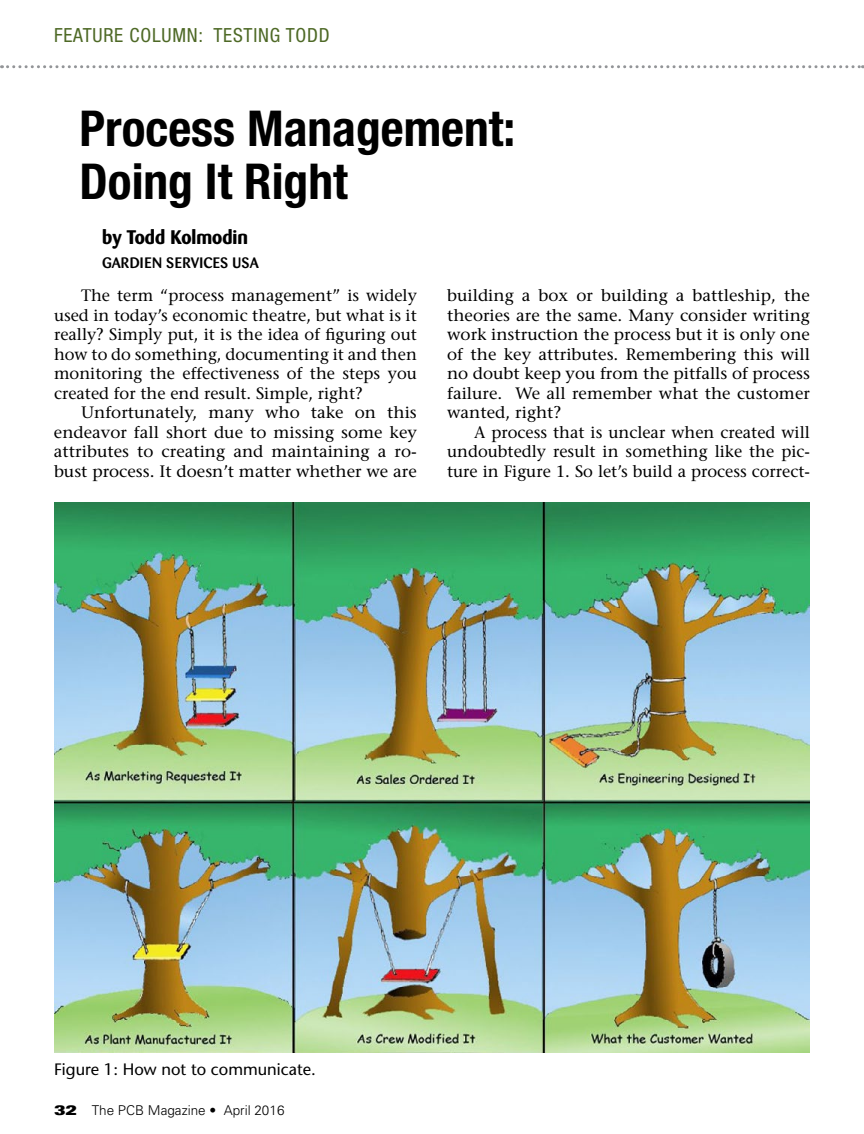
<style>
.page{position:relative;width:864px;height:1134px;background:#fff}
.page>*{position:absolute;margin:0;border:0;box-sizing:border-box;transform-origin:0 0}
.t1{font:700 condensed 49.5px/52.5px "Helvetica Neue";color:#000}
.t2{font:condensed 19.5px "Helvetica Neue";letter-spacing:.04em;color:#4e6926}
.t3{font:700 19.5px "Barmeno";color:#000}
.t4{font:16.5px/19.5px "Stone Serif";color:#000;text-align:justify}
.t5{font:16.5px "Stone Sans";color:#000}
.t6{font:500 15px "Barmeno";letter-spacing:.02em;color:#000}
.t7{font:300 13.5px "Univers";color:#000}
.s1{font-weight:900;font-stretch:expanded}
</style>
<div class="page">
<svg style="left:2px;top:65px;width:861px;height:3px"></svg>
<img style="left:54px;top:502px;width:756px;height:551px">
<p class="t2" style="left:54px;top:24px;width:265px">FEATURE COLUMN: TESTING TODD</p>
<h1 class="t1" style="left:80px;top:102px;width:437px">Process Management:<br>Doing It Right</h1>
<p class="t3" style="left:102px;top:226px;width:147px">by Todd Kolmodin</p>
<p class="t6" style="left:102px;top:254px;width:158px">GARDIEN SERVICES USA</p>
<p class="t4" style="left:54px;top:286px;width:364px;text-indent:27px">The term “process management” is widely used in today’s economic theatre, but what is it really? Simply put, it is the idea of figuring out how to do something, documenting it and then monitoring the effectiveness of the steps you created for the end result. Simple, right?</p>
<p class="t4" style="left:54px;top:403px;width:364px;text-indent:27px">Unfortunately, many who take on this endeavor fall short due to missing some key attributes to creating and maintaining a ro&shy;bust process. It doesn’t matter whether we are</p>
<p class="t4" style="left:447px;top:286px;width:364px">building a box or building a battleship, the theories are the same. Many consider writing work instruction the process but it is only one of the key attributes. Remembering this will no doubt keep you from the pitfalls of process failure. We all remember what the customer wanted, right?</p>
<p class="t4" style="left:447px;top:422px;width:364px;text-indent:27px">A process that is unclear when created will undoubtedly result in something like the pic&shy;ture in Figure 1. So let’s build a process correct-</p>
<p class="t5" style="left:54px;top:1059px;width:263px">Figure 1: How not to communicate.</p>
<p class="t7" style="left:54px;top:1102px;width:232px"><span class="s1">32</span> The PCB Magazine • April 2016</p>
</div>
